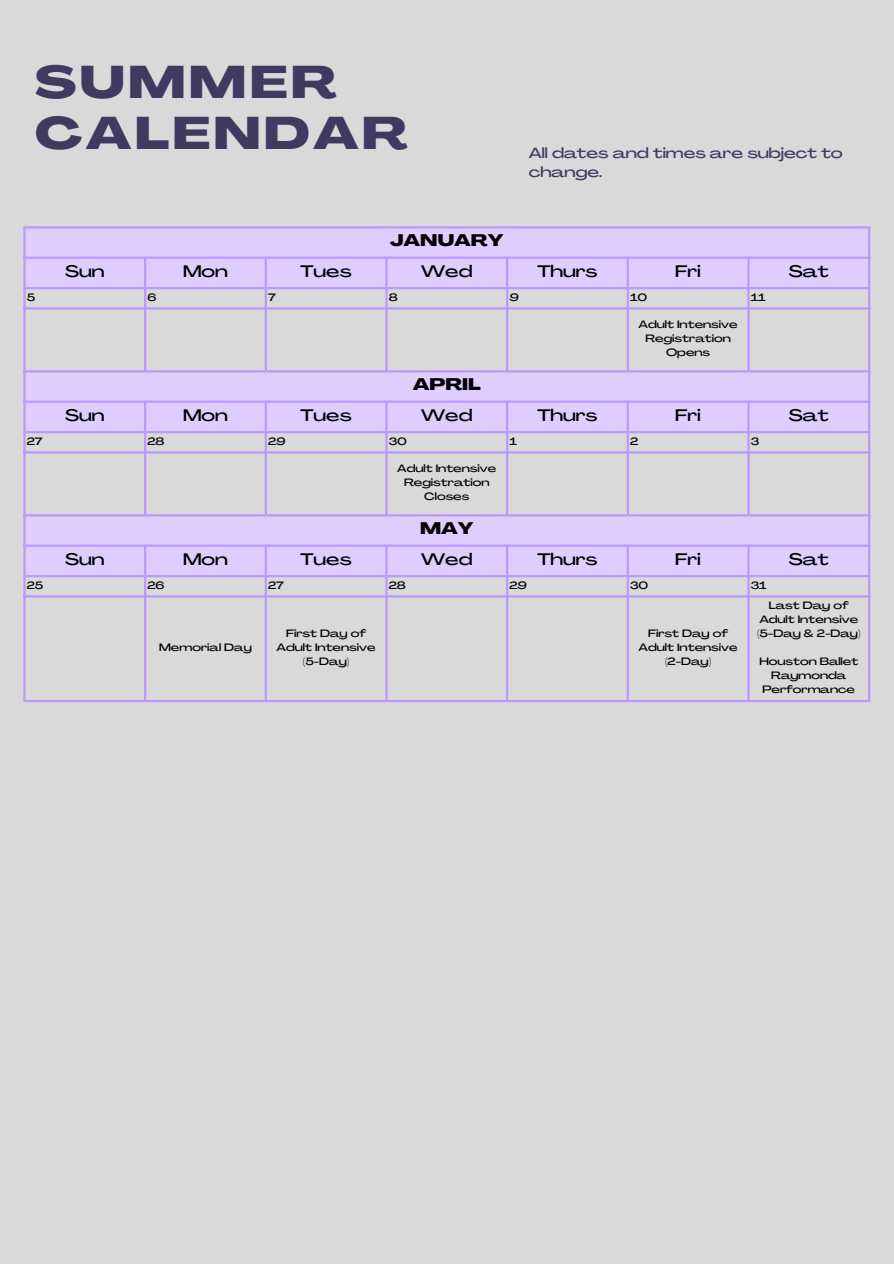
<style>
.page{position:relative;width:894px;height:1264px;background:#fff}
.page>*{position:absolute;margin:0;border:0;box-sizing:border-box;transform-origin:0 0}
.t1{font:800 45px/51.8px "Agrandir Grand";letter-spacing:.07em;color:#41395f}
.t2{font:500 16.5px "Agrandir Grand";color:#000}
.t3{font:800 16.5px "Agrandir Grand";color:#000}
.t4{font:500 14.4px/19.2px "Agrandir Grand";color:#41395f}
.t5{font:500 10.5px/14px "Agrandir Grand";color:#000;text-align:center}
</style>
<div class="page">
<div style="left:0;top:0;width:893px;height:1263px;background:#d9d9d9"></div>
<svg style="left:26px;top:228px;width:841px;height:347px;fill:#decdff"></svg>
<hr style="left:23px;top:228px;width:3px;height:472px;background:#b9f">
<hr style="left:144px;top:259px;width:2px;height:111px;background:#b9f">
<hr style="left:144px;top:403px;width:2px;height:111px;background:#b9f">
<hr style="left:144px;top:547px;width:2px;height:153px;background:#b9f">
<hr style="left:264px;top:259px;width:3px;height:111px;background:#b9f">
<hr style="left:264px;top:403px;width:3px;height:111px;background:#b9f">
<hr style="left:264px;top:547px;width:3px;height:153px;background:#b9f">
<hr style="left:385px;top:259px;width:2px;height:111px;background:#b9f">
<hr style="left:385px;top:403px;width:2px;height:111px;background:#b9f">
<hr style="left:385px;top:547px;width:2px;height:153px;background:#b9f">
<hr style="left:506px;top:259px;width:2px;height:111px;background:#b9f">
<hr style="left:506px;top:403px;width:2px;height:111px;background:#b9f">
<hr style="left:506px;top:547px;width:2px;height:153px;background:#b9f">
<hr style="left:626px;top:259px;width:2px;height:111px;background:#b9f">
<hr style="left:626px;top:403px;width:2px;height:111px;background:#b9f">
<hr style="left:626px;top:547px;width:2px;height:153px;background:#b9f">
<hr style="left:747px;top:259px;width:2px;height:111px;background:#b9f">
<hr style="left:747px;top:403px;width:2px;height:111px;background:#b9f">
<hr style="left:747px;top:547px;width:2px;height:153px;background:#b9f">
<hr style="left:867px;top:228px;width:3px;height:472px;background:#b9f">
<hr style="left:23px;top:226px;width:847px;height:2px;background:#b9f">
<hr style="left:23px;top:257px;width:847px;height:2px;background:#b9f">
<hr style="left:23px;top:287px;width:847px;height:2px;background:#b9f">
<hr style="left:23px;top:307px;width:847px;height:2px;background:#b9f">
<hr style="left:23px;top:370px;width:847px;height:2px;background:#b9f">
<hr style="left:23px;top:400px;width:847px;height:3px;background:#b9f">
<hr style="left:23px;top:431px;width:847px;height:2px;background:#b9f">
<hr style="left:23px;top:451px;width:847px;height:2px;background:#b9f">
<hr style="left:23px;top:514px;width:847px;height:2px;background:#b9f">
<hr style="left:23px;top:544px;width:847px;height:3px;background:#b9f">
<hr style="left:23px;top:575px;width:847px;height:2px;background:#b9f">
<hr style="left:23px;top:595px;width:847px;height:2px;background:#b9f">
<hr style="left:23px;top:700px;width:847px;height:2px;background:#b9f">
<p class="t1" style="left:35px;top:60px;width:374px">SUMMER<br>CALENDAR</p>
<h1 class="t3" style="left:390px;top:234px;width:115px">JANUARY</h1>
<p class="t4" style="left:528px;top:145px;width:315px">All dates and times are subject to change.</p>
<p class="t2" style="left:65px;top:264px;width:41px">Sun</p>
<p class="t2" style="left:183px;top:264px;width:46px">Mon</p>
<p class="t2" style="left:300px;top:264px;width:52px">Tues</p>
<p class="t2" style="left:421px;top:264px;width:53px">Wed</p>
<p class="t2" style="left:537px;top:264px;width:61px">Thurs</p>
<p class="t2" style="left:675px;top:264px;width:27px">Fri</p>
<p class="t2" style="left:788px;top:264px;width:41px">Sat</p>
<p class="t5" style="left:27px;top:291px;width:10px">5</p>
<p class="t5" style="left:147px;top:291px;width:10px">6</p>
<p class="t5" style="left:268px;top:291px;width:9px">7</p>
<p class="t5" style="left:388px;top:291px;width:10px">8</p>
<p class="t5" style="left:509px;top:291px;width:11px">9</p>
<p class="t5" style="left:630px;top:291px;width:19px">10</p>
<p class="t5" style="left:750px;top:291px;width:16px">11</p>
<p class="t5" style="left:638px;top:318px;width:100px">Adult Intensive<br>Registration<br>Opens</p>
<p class="t3" style="left:412px;top:378px;width:70px">APRIL</p>
<p class="t2" style="left:65px;top:408px;width:41px">Sun</p>
<p class="t2" style="left:183px;top:408px;width:46px">Mon</p>
<p class="t2" style="left:300px;top:408px;width:52px">Tues</p>
<p class="t2" style="left:421px;top:408px;width:53px">Wed</p>
<p class="t2" style="left:537px;top:408px;width:61px">Thurs</p>
<p class="t2" style="left:675px;top:408px;width:27px">Fri</p>
<p class="t2" style="left:788px;top:408px;width:41px">Sat</p>
<p class="t5" style="left:27px;top:435px;width:17px">27</p>
<p class="t5" style="left:147px;top:435px;width:19px">28</p>
<p class="t5" style="left:268px;top:435px;width:19px">29</p>
<p class="t5" style="left:388px;top:435px;width:20px">30</p>
<p class="t5" style="left:509px;top:435px;width:9px">1</p>
<p class="t5" style="left:630px;top:435px;width:10px">2</p>
<p class="t5" style="left:750px;top:435px;width:10px">3</p>
<p class="t5" style="left:397px;top:462px;width:100px">Adult Intensive<br>Registration<br>Closes</p>
<p class="t3" style="left:420px;top:522px;width:55px">MAY</p>
<p class="t2" style="left:65px;top:552px;width:41px">Sun</p>
<p class="t2" style="left:183px;top:552px;width:46px">Mon</p>
<p class="t2" style="left:300px;top:552px;width:52px">Tues</p>
<p class="t2" style="left:421px;top:552px;width:53px">Wed</p>
<p class="t2" style="left:537px;top:552px;width:61px">Thurs</p>
<p class="t2" style="left:675px;top:552px;width:27px">Fri</p>
<p class="t2" style="left:788px;top:552px;width:41px">Sat</p>
<p class="t5" style="left:27px;top:579px;width:18px">25</p>
<p class="t5" style="left:147px;top:579px;width:19px">26</p>
<p class="t5" style="left:268px;top:579px;width:17px">27</p>
<p class="t5" style="left:388px;top:579px;width:19px">28</p>
<p class="t5" style="left:509px;top:579px;width:19px">29</p>
<p class="t5" style="left:630px;top:579px;width:20px">30</p>
<p class="t5" style="left:750px;top:579px;width:17px">31</p>
<p class="t5" style="left:159px;top:641px;width:94px">Memorial Day</p>
<p class="t5" style="left:276px;top:627px;width:100px">First Day of<br>Adult Intensive (5-Day)</p>
<p class="t5" style="left:638px;top:627px;width:100px">First Day of<br>Adult Intensive (2-Day)</p>
<p class="t5" style="left:756px;top:599px;width:105px">Last Day of<br>Adult Intensive (5-Day &amp; 2-Day)</p>
<p class="t5" style="left:759px;top:655px;width:100px">Houston Ballet<br>Raymonda</p>
<p class="t5" style="left:762px;top:683px;width:94px">Performance</p>
</div>
